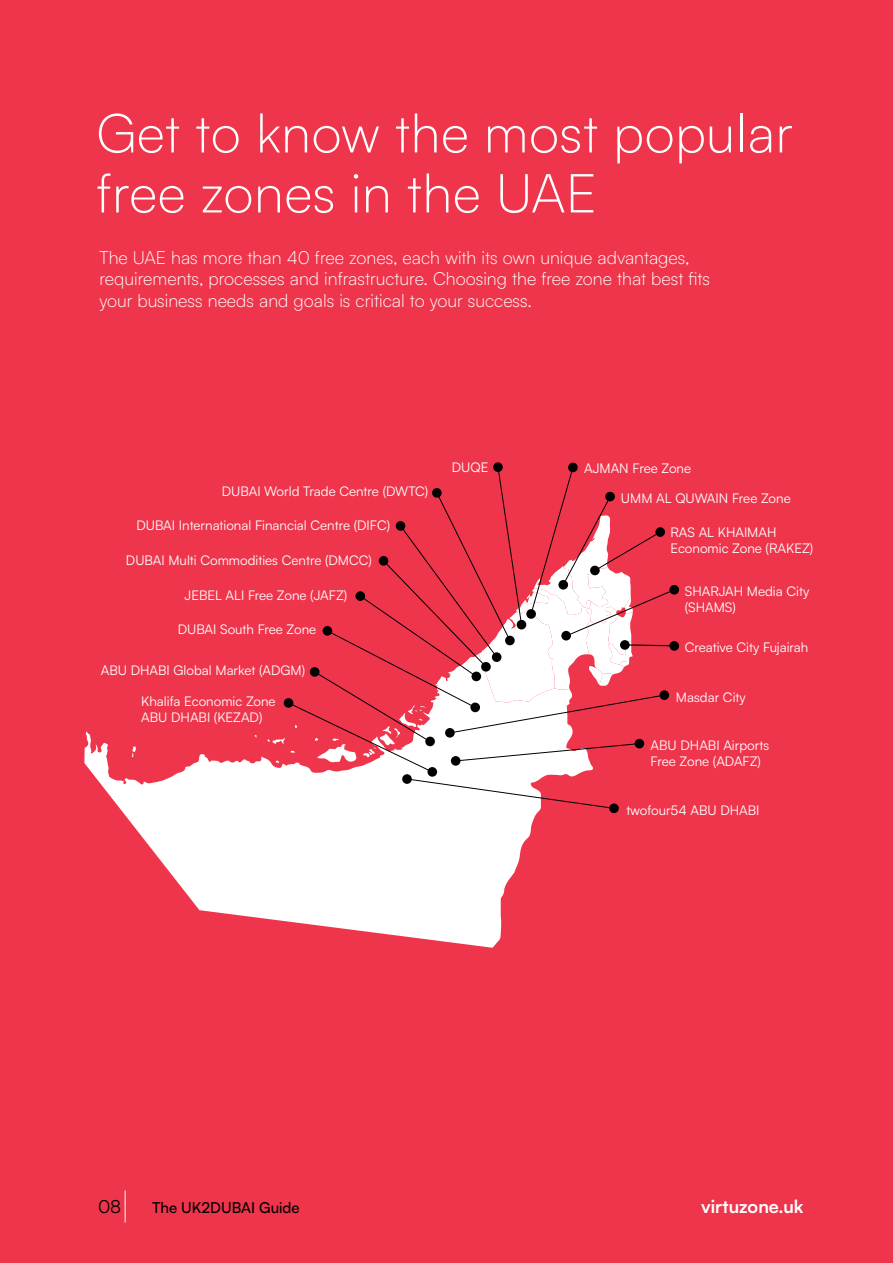
<style>
.page{position:relative;width:893px;height:1263px;background:#ee354c}
.page>*{position:absolute;margin:0;border:0;box-sizing:border-box;transform-origin:0 0}
.t1{font:300 54px/60px "Satoshi";letter-spacing:.01em;color:#fff}
.t2{font:300 18px/21.6px "Satoshi";color:#fff}
.t3{font:700 18px "Satoshi";color:#fff}
.t4{font:18px "Satoshi";color:#000}
.t5{font:500 15px "Satoshi";color:#000}
.t6{font:13.35px/16px "Satoshi";color:#fff}
</style>
<div class="page">
<hr style="left:125px;top:1190px;width:1px;height:32px;background:#fff">
<svg style="left:84px;top:698px;width:457px;height:250px;fill:#fff"></svg>
<div style="left:284px;top:698px;width:9px;height:10px;background:#000;border-radius:50%"></div>
<svg style="left:493px;top:462px;width:10px;height:10px"></svg>
<div style="left:669px;top:585px;width:10px;height:10px;background:#000;border-radius:50%"></div>
<div style="left:669px;top:641px;width:10px;height:10px;background:#000;border-radius:50%"></div>
<div style="left:609px;top:803px;width:10px;height:10px;background:#000;border-radius:50%"></div>
<div style="left:568px;top:463px;width:10px;height:9px;background:#000;border-radius:50%"></div>
<svg style="left:288px;top:466px;width:387px;height:343px"></svg>
<h1 class="t1" style="left:96px;top:101px;width:698px">Get to know the most popular free zones in the UAE</h1>
<h2 class="t2" style="left:99px;top:246px;width:612px">The UAE has more than 40 free zones, each with its own unique advantages, requirements, processes and infrastructure. Choosing the free zone that best fits your business needs and goals is critical to your success.</h2>
<p class="t6" style="left:222px;top:482px;width:208px">DUBAI World Trade Centre (DWTC)</p>
<p class="t6" style="left:136px;top:517px;width:255px">DUBAI International Financial Centre (DIFC)</p>
<p class="t6" style="left:126px;top:551px;width:247px">DUBAI Multi Commodities Centre (DMCC)</p>
<p class="t6" style="left:185px;top:587px;width:164px">JEBEL ALI Free Zone (JAFZ)</p>
<p class="t6" style="left:178px;top:620px;width:140px">DUBAI South Free Zone</p>
<p class="t6" style="left:101px;top:662px;width:206px">ABU DHABI Global Market (ADGM)</p>
<p class="t6" style="left:141px;top:692px;width:136px">Khalifa Economic Zone<br>ABU DHABI (KEZAD)</p>
<p class="t6" style="left:452px;top:458px;width:38px">DUQE</p>
<p class="t6" style="left:584px;top:460px;width:109px">AJMAN Free Zone</p>
<p class="t6" style="left:621px;top:489px;width:171px">UMM AL QUWAIN Free Zone</p>
<p class="t6" style="left:670px;top:524px;width:144px">RAS AL KHAIMAH<br>Economic Zone (RAKEZ)</p>
<p class="t6" style="left:685px;top:583px;width:126px">SHARJAH Media City (SHAMS)</p>
<p class="t6" style="left:685px;top:639px;width:125px">Creative City Fujairah</p>
<p class="t6" style="left:676px;top:688px;width:71px">Masdar City</p>
<p class="t6" style="left:651px;top:737px;width:120px">ABU DHABI Airports<br>Free Zone (ADAFZ)</p>
<p class="t6" style="left:626px;top:801px;width:135px">twofour54 ABU DHABI</p>
<h2 class="t4" style="left:98px;top:1194px;width:25px">08</h2>
<p class="t5" style="left:152px;top:1197px;width:149px">The UK2DUBAI Guide</p>
<h2 class="t3" style="left:701px;top:1193px;width:104px">virtuzone.uk</h2>
</div>
